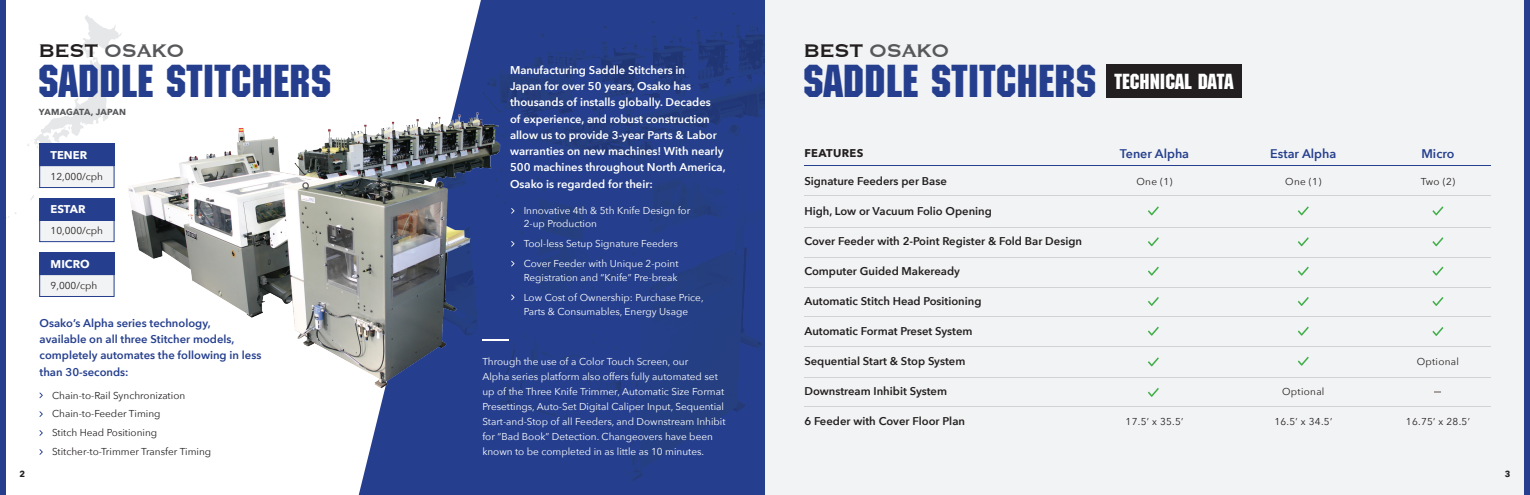
<style>
.page{position:relative;width:1530px;height:495px;background:#fff}
.page>*{position:absolute;margin:0;border:0;box-sizing:border-box;transform-origin:0 0}
.Product_heading{font:45px "Machine Std";color:#253f8e}
.Header_3{font:23.75px "Copperplate";letter-spacing:-.04em;color:#57585a}
.Product_heading-2{font:21.25px "Machine Std";color:#fff}
.Header_2{font:600 12.5px "Avenir Next";color:#253f8e}
.Body_copy{font:600 11.25px/16.2px "Avenir Next";color:#fff}
.Header_3-2{font:600 11.25px "Avenir Next";color:#231f20}
.Body_copy-2{font:600 11.25px "Avenir Next";color:#253f8e}
.t1{font:700 11.25px "Avenir Next";color:#fff}
.Header_3-3{font:700 11.25px "Avenir Next";letter-spacing:.03em;color:#231f20}
.Body_copy-3{font:10px/15px "Avenir Next";color:#fff}
.Body_copy-4{font:10px "Avenir Next";color:#231f20}
.Header_3-4{font:10px "Avenir Next";letter-spacing:.03em;color:#231f20}
.Header_3-5{font:700 8.75px "Avenir Next";letter-spacing:.02em;color:#57585a}
.Body_copy-5{font:700 8.75px "Avenir Next";color:#231f20}
.s1{color:#231f20}
</style>
<div class="page">
<svg style="left:5px;top:15px;width:117px;height:203px"></svg>
<div style="left:765px;top:0;width:765px;height:495px;background:#f2f3f4"></div>
<div style="left:1525px;top:0;width:5px;height:495px;background:#253f8e"></div>
<img style="left:359px;top:0;width:406px;height:494px">
<div style="left:0;top:0;width:5px;height:495px;background:#253f8e"></div>
<div style="left:1106px;top:64px;width:136px;height:34px;background:#231f20"></div>
<hr style="left:804px;top:165px;width:687px;height:1px;background:#253f8e">
<hr style="left:804px;top:195px;width:687px;height:1px;background:#d1d2d4">
<hr style="left:804px;top:227px;width:687px;height:1px;background:#d1d2d4">
<hr style="left:804px;top:257px;width:687px;height:1px;background:#d1d2d4">
<hr style="left:804px;top:287px;width:687px;height:1px;background:#d1d2d4">
<hr style="left:804px;top:316px;width:687px;height:1px;background:#d1d2d4">
<hr style="left:804px;top:346px;width:687px;height:1px;background:#d1d2d4">
<hr style="left:804px;top:378px;width:687px;height:1px;background:#d1d2d4">
<hr style="left:804px;top:406px;width:687px;height:1px;background:#d1d2d4">
<svg style="left:1148px;top:297px;width:11px;height:9px"></svg>
<svg style="left:1298px;top:297px;width:11px;height:9px"></svg>
<svg style="left:1432px;top:297px;width:11px;height:9px"></svg>
<svg style="left:1148px;top:267px;width:11px;height:9px"></svg>
<svg style="left:1298px;top:267px;width:11px;height:9px"></svg>
<svg style="left:1432px;top:267px;width:11px;height:9px"></svg>
<svg style="left:1148px;top:237px;width:11px;height:9px"></svg>
<svg style="left:1298px;top:237px;width:11px;height:9px"></svg>
<svg style="left:1432px;top:237px;width:11px;height:9px"></svg>
<svg style="left:1148px;top:206px;width:11px;height:9px"></svg>
<svg style="left:1298px;top:206px;width:11px;height:9px"></svg>
<svg style="left:1432px;top:206px;width:11px;height:9px"></svg>
<svg style="left:1148px;top:327px;width:11px;height:9px"></svg>
<svg style="left:1298px;top:327px;width:11px;height:9px"></svg>
<svg style="left:1148px;top:357px;width:11px;height:9px"></svg>
<svg style="left:1148px;top:388px;width:11px;height:9px"></svg>
<svg style="left:39px;top:449px;width:4px;height:6px"></svg>
<svg style="left:39px;top:430px;width:4px;height:6px"></svg>
<svg style="left:39px;top:411px;width:4px;height:6px"></svg>
<svg style="left:39px;top:392px;width:4px;height:6px"></svg>
<div style="left:39px;top:274px;width:75px;height:23px;background:#f2f3f4;border:1px solid #253f8e"></div>
<div style="left:39px;top:253px;width:75px;height:22px;background:#253f8e"></div>
<div style="left:39px;top:219px;width:75px;height:23px;background:#f2f3f4;border:1px solid #253f8e"></div>
<div style="left:39px;top:198px;width:75px;height:22px;background:#253f8e"></div>
<div style="left:39px;top:165px;width:75px;height:23px;background:#f2f3f4;border:1px solid #253f8e"></div>
<div style="left:39px;top:144px;width:75px;height:22px;background:#253f8e"></div>
<img style="left:120px;top:106px;width:385px;height:288px">
<hr style="left:482px;top:339px;width:27px;height:2px;background:#fff">
<svg style="left:1298px;top:357px;width:11px;height:9px"></svg>
<svg style="left:1432px;top:327px;width:11px;height:9px"></svg>
<svg style="left:511px;top:208px;width:4px;height:6px"></svg>
<svg style="left:511px;top:241px;width:4px;height:6px"></svg>
<svg style="left:511px;top:261px;width:4px;height:5px"></svg>
<svg style="left:511px;top:295px;width:4px;height:5px"></svg>
<p class="Header_3" style="left:38px;top:36px;width:148px"><span class="s1">BEST</span> OSAKO</p>
<p class="Product_heading" style="left:38px;top:55px;width:295px">SADDLE STITCHERS</p>
<p class="Header_3-5" style="left:39px;top:104px;width:89px">YAMAGATA, JAPAN</p>
<p class="t1" style="left:51px;top:145px;width:38px">TENER</p>
<p class="Body_copy-4" style="left:51px;top:168px;width:54px">12,000/cph</p>
<p class="t1" style="left:51px;top:199px;width:36px">ESTAR</p>
<p class="Body_copy-4" style="left:51px;top:222px;width:54px">10,000/cph</p>
<p class="t1" style="left:51px;top:254px;width:41px">MICRO</p>
<p class="Body_copy-4" style="left:51px;top:277px;width:48px">9,000/cph</p>
<p class="Body_copy-2" style="left:40px;top:313px;width:173px">Osako’s Alpha series technology,</p>
<p class="Body_copy-2" style="left:40px;top:330px;width:196px">available on all three Stitcher models,</p>
<p class="Body_copy-2" style="left:40px;top:346px;width:223px">completely automates the following in less</p>
<p class="Body_copy-2" style="left:40px;top:362px;width:91px">than 30-seconds:</p>
<p class="Body_copy-4" style="left:52px;top:387px;width:135px">Chain-to-Rail Synchronization</p>
<p class="Body_copy-4" style="left:52px;top:405px;width:110px">Chain-to-Feeder Timing</p>
<p class="Body_copy-4" style="left:52px;top:424px;width:107px">Stitch Head Positioning</p>
<p class="Body_copy-4" style="left:52px;top:443px;width:161px">Stitcher-to-Trimmer Transfer Timing</p>
<p class="Body_copy" style="left:510px;top:62px;width:177px">Manufacturing Saddle Stitchers in</p>
<p class="Body_copy" style="left:510px;top:78px;width:183px">Japan for over 50 years, Osako has</p>
<p class="Body_copy" style="left:510px;top:94px;width:202px">thousands of installs globally. Decades</p>
<p class="Body_copy" style="left:510px;top:110px;width:217px">of experience, and robust construction allow us to provide 3-year Parts &amp; Labor warranties on new machines! With nearly 500 machines throughout North America,</p>
<p class="Body_copy" style="left:510px;top:175px;width:144px">Osako is regarded for their:</p>
<p class="Body_copy-3" style="left:524px;top:202px;width:168px">Innovative 4th &amp; 5th Knife Design for</p>
<p class="Body_copy-3" style="left:524px;top:216px;width:75px">2-up Production</p>
<p class="Body_copy-3" style="left:524px;top:236px;width:156px">Tool-less Setup Signature Feeders</p>
<p class="Body_copy-3" style="left:524px;top:256px;width:156px">Cover Feeder with Unique 2-point</p>
<p class="Body_copy-3" style="left:524px;top:270px;width:155px">Registration and “Knife” Pre-break</p>
<p class="Body_copy-3" style="left:524px;top:290px;width:181px;line-height:13.8px">Low Cost of Ownership: Purchase Price,<br>Parts &amp; Consumables, Energy Usage</p>
<p class="Body_copy-3" style="left:482px;top:354px;width:207px">Through the use of a Color Touch Screen, our</p>
<p class="Body_copy-3" style="left:482px;top:369px;width:245px">Alpha series platform also offers fully automated set up of the Three Knife Trimmer, Automatic Size Format Presettings, Auto-Set Digital Caliper Input, Sequential Start-and-Stop of all Feeders, and Downstream Inhibit for “Bad Book” Detection. Changeovers have been known to be completed in as little as 10 minutes.</p>
<p class="Header_3" style="left:803px;top:36px;width:148px"><span class="s1">BEST</span> OSAKO</p>
<p class="Product_heading" style="left:803px;top:55px;width:295px">SADDLE STITCHERS</p>
<p class="Product_heading-2" style="left:1114px;top:69px;width:120px">TECHNICAL DATA</p>
<p class="Header_3-3" style="left:804px;top:144px;width:60px">FEATURES</p>
<p class="Header_3-2" style="left:804px;top:172px;width:144px">Signature Feeders per Base</p>
<p class="Header_3-2" style="left:804px;top:202px;width:189px">High, Low or Vacuum Folio Opening</p>
<p class="Header_3-2" style="left:804px;top:232px;width:279px">Cover Feeder with 2-Point Register &amp; Fold Bar Design</p>
<p class="Header_3-2" style="left:804px;top:262px;width:157px">Computer Guided Makeready</p>
<p class="Header_3-2" style="left:804px;top:292px;width:179px">Automatic Stitch Head Positioning</p>
<p class="Header_3-2" style="left:804px;top:322px;width:170px">Automatic Format Preset System</p>
<p class="Header_3-2" style="left:804px;top:352px;width:162px">Sequential Start &amp; Stop System</p>
<p class="Header_3-2" style="left:804px;top:382px;width:144px">Downstream Inhibit System</p>
<p class="Header_3-2" style="left:804px;top:412px;width:162px">6 Feeder with Cover Floor Plan</p>
<p class="Header_2" style="left:1120px;top:143px;width:71px">Tener Alpha</p>
<p class="Header_2" style="left:1270px;top:143px;width:68px">Estar Alpha</p>
<p class="Header_2" style="left:1421px;top:143px;width:34px">Micro</p>
<p class="Header_3-4" style="left:1137px;top:173px;width:38px">One (1)</p>
<p class="Header_3-4" style="left:1126px;top:413px;width:59px">17.5’ x 35.5’</p>
<p class="Header_3-4" style="left:1285px;top:173px;width:38px">One (1)</p>
<p class="Header_3-4" style="left:1282px;top:383px;width:44px">Optional</p>
<p class="Header_3-4" style="left:1274px;top:413px;width:59px">16.5’ x 34.5’</p>
<p class="Header_3-4" style="left:1421px;top:173px;width:36px">Two (2)</p>
<p class="Header_3-4" style="left:1417px;top:353px;width:44px">Optional</p>
<p class="Header_3-4" style="left:1406px;top:413px;width:65px">16.75’ x 28.5’</p>
<p class="Body_copy-5" style="left:20px;top:466px;width:7px">2</p>
<p class="Body_copy-5" style="left:1505px;top:466px;width:7px">3</p>
</div>
